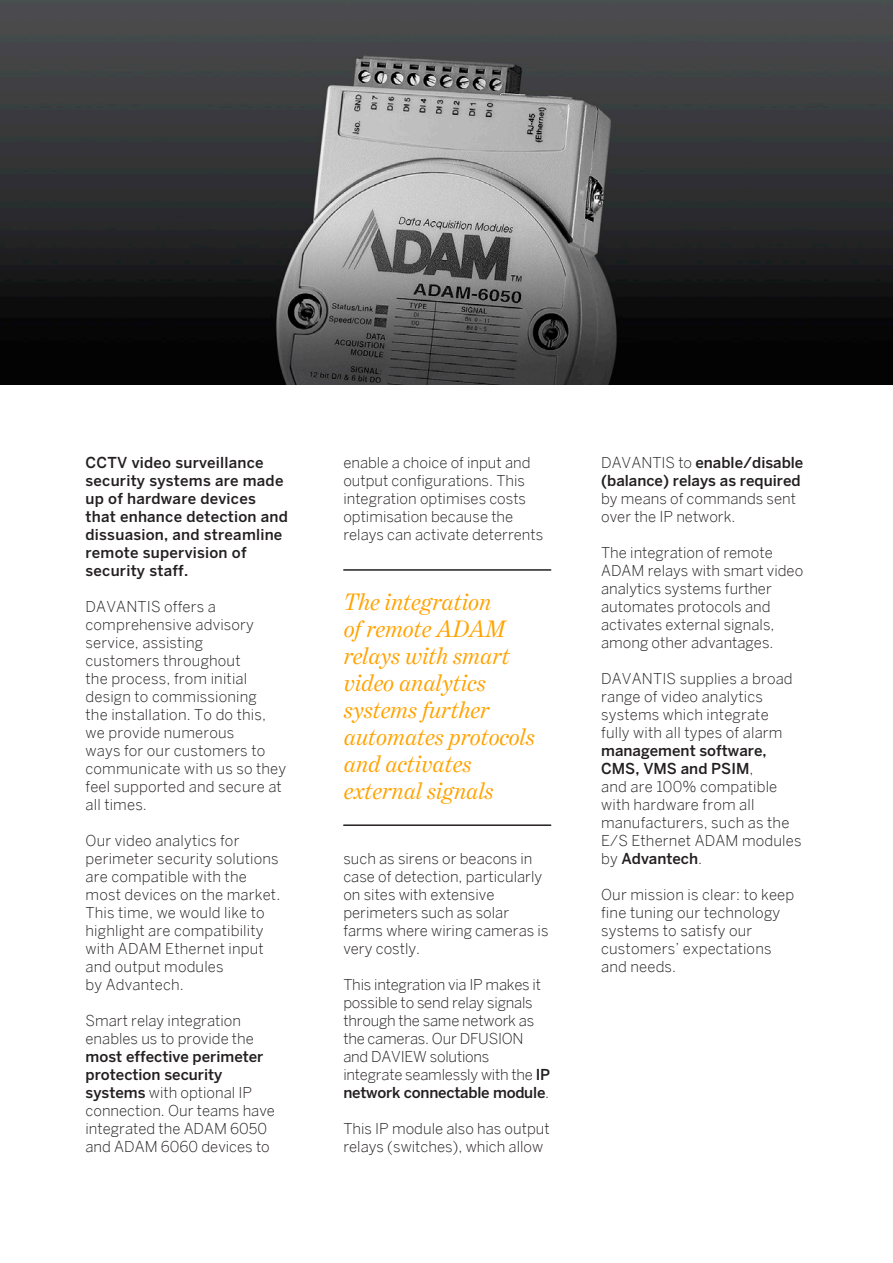
<style>
.page{position:relative;width:893px;height:1263px;background:#fff}
.page>*{position:absolute;margin:0;border:0;box-sizing:border-box;transform-origin:0 0}
.t1{font:italic 24px/27px "Benton Modern One";color:#ffa300}
.t2{font:300 15px/18px "Benton Sans";color:#231f20}
.t3{font:500 15px/18px "Benton Sans";letter-spacing:.015em;color:#231f20}
.s1{font-weight:500}
</style>
<div class="page">
<img style="left:0;top:0;width:893px;height:385px">
<hr style="left:344px;top:569px;width:207px;height:2px;background:#231f20">
<hr style="left:344px;top:824px;width:207px;height:2px;background:#231f20">
<p class="t3" style="left:86px;top:453px;width:204px">CCTV video surveillance security systems are made up of hardware devices that enhance detection and dissuasion, and streamline remote supervision of security staff.</p>
<p class="t2" style="left:86px;top:597px;width:202px">DAVANTIS offers a comprehensive advisory service, assisting<br>customers throughout<br>the process, from initial design to commissioning<br>the installation. To do this, we provide numerous<br>ways for our customers to communicate with us so they feel supported and secure at all times.</p>
<p class="t2" style="left:86px;top:831px;width:196px">Our video analytics for perimeter security solutions are compatible with the most devices on the market.<br>This time, we would like to highlight are compatibility with ADAM Ethernet input and output modules<br>by Advantech.</p>
<p class="t2" style="left:86px;top:1011px;width:191px">Smart relay integration enables us to provide the <span class="s1">most effective perimeter protection security systems</span> with optional IP connection. Our teams have integrated the ADAM 6050 and ADAM 6060 devices to</p>
<p class="t2" style="left:343px;top:453px;width:201px">enable a choice of input and output configurations. This integration optimises costs optimisation because the relays can activate deterrents</p>
<p class="t1" style="left:344px;top:588px;width:193px">The integration<br>of remote ADAM relays with smart video analytics systems further automates protocols and activates external signals</p>
<p class="t2" style="left:343px;top:849px;width:207px">such as sirens or beacons in case of detection, particularly on sites with extensive perimeters such as solar farms where wiring cameras is very costly.</p>
<p class="t2" style="left:343px;top:975px;width:208px">This integration via IP makes it possible to send relay signals through the same network as the cameras. Our DFUSION and DAVIEW solutions integrate seamlessly with the <span class="s1">IP network connectable module</span>.</p>
<p class="t2" style="left:343px;top:1119px;width:208px">This IP module also has output relays (switches), which allow</p>
<p class="t2" style="left:601px;top:453px;width:204px">DAVANTIS to <span class="s1">enable/disable (balance) relays as required </span>by means of commands sent over the IP network.</p>
<p class="t2" style="left:601px;top:543px;width:204px">The integration of remote<br>ADAM relays with smart video analytics systems further automates protocols and activates external signals, among other advantages.</p>
<p class="t2" style="left:601px;top:669px;width:202px">DAVANTIS supplies a broad range of video analytics systems which integrate<br>fully with all types of alarm <span class="s1">management software,<br>CMS, VMS and PSIM</span>,<br>and are 100% compatible with hardware from all manufacturers, such as the<br>E/S Ethernet ADAM modules by <span class="s1">Advantech</span>.</p>
<p class="t2" style="left:601px;top:885px;width:195px">Our mission is clear: to keep fine tuning our technology systems to satisfy our customers’ expectations and needs.</p>
</div>
